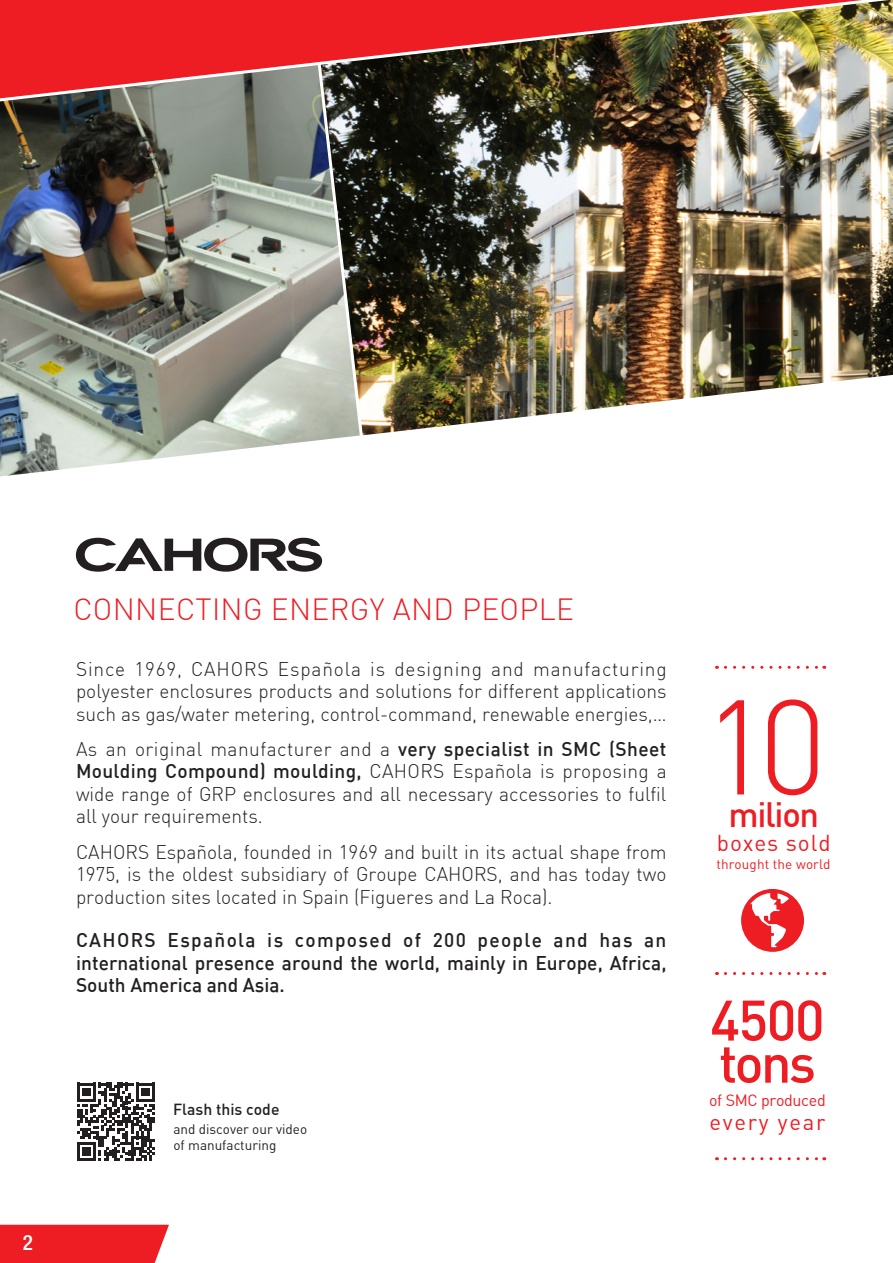
<style>
.page{position:relative;width:893px;height:1263px;background:#fff}
.page>*{position:absolute;margin:0;border:0;box-sizing:border-box;transform-origin:0 0}
._03-Textes{font:132.3px "DINLIGHT Light";color:#ee1d23}
._03-Textes-2{font:500 56.1px "DIN";color:#ee1d23}
._03-Textes-3{font:500 54.15px "DIN";color:#ee1d23}
._03-Textes-4{font:500 34.5px "DIN";letter-spacing:-.04em;color:#ee1d23}
.Normal_e{font:30px "DINLIGHT Light";letter-spacing:.01em;color:#ee1d23}
._03-Textes-5{font:22.5px "DINREGULAR";letter-spacing:.04em;color:#ee1d23}
._03-Textes-6{font:22.05px "DINREGULAR";letter-spacing:.08em;color:#ee1d23}
.t1{font:500 condensed 21px "Helvetica Neue";color:#fff}
.Normal_e-2{font:300 19.5px/22.5px "DIN";color:#231f20;text-align:justify}
.Normal_e-3{font:500 19.5px/22.5px "DIN";letter-spacing:.005em;color:#231f20;text-align:justify}
._03-Textes-7{font:16.05px "DINREGULAR";letter-spacing:-.02em;color:#ee1d23}
.t2{font:15.75px "DINMEDIUM Medium";color:#231f20}
._03-Textes-8{font:13.5px "DINREGULAR";color:#231f20}
._03-Textes-9{font:13.5px "DINREGULAR";letter-spacing:.01em;color:#ee1d23}
.s1{font-weight:500}
</style>
<div class="page">
<div style="left:0;top:1225px;width:169px;height:38px;background:#ee1d23"></div>
<svg style="left:76px;top:538px;width:246px;height:34px"></svg>
<img style="left:366px;top:122px;width:527px;height:313px">
<img style="left:0;top:122px;width:316px;height:354px">
<img style="left:316px;top:122px;width:50px;height:319px">
<img style="left:0;top:0;width:893px;height:122px">
<svg style="left:741px;top:889px;width:63px;height:63px"></svg>
<svg style="left:725px;top:666px;width:100px;height:3px"></svg>
<svg style="left:725px;top:972px;width:100px;height:3px"></svg>
<svg style="left:725px;top:1157px;width:100px;height:3px"></svg>
<svg style="left:77px;top:1083px;width:78px;height:77px"></svg>
<p class="t1" style="left:23px;top:1230px;width:12px">2</p>
<p class="Normal_e" style="left:73px;top:590px;width:502px">CONNECTING ENERGY AND PEOPLE</p>
<p class="Normal_e-2" style="left:76px;top:657px;width:592px">Since 1969, CAHORS Española is designing and manufacturing polyester enclosures products and solutions for different applications such as gas/water metering, control-command, renewable energies,…</p>
<p class="Normal_e-2" style="left:76px;top:737px;width:592px">As an original manufacturer and a <span class="s1">very specialist in SMC (Sheet Moulding Compound) moulding,</span> CAHORS Española is proposing a wide range of GRP enclosures and all necessary accessories to fulfil all your requirements.</p>
<p class="Normal_e-2" style="left:76px;top:840px;width:592px">CAHORS Española, founded in 1969 and built in its actual shape from 1975, is the oldest subsidiary of Groupe CAHORS, and has today two production sites located in Spain (Figueres and La Roca).</p>
<p class="Normal_e-3" style="left:76px;top:928px;width:592px">CAHORS Española is composed of 200 people and has an international presence around the world, mainly in Europe, Africa, South America and Asia.</p>
<p class="t2" style="left:173px;top:1099px;width:108px">Flash this code</p>
<p class="_03-Textes" style="left:703px;top:665px;width:126px">10</p>
<p class="_03-Textes-4" style="left:729px;top:793px;width:92px">milion</p>
<p class="_03-Textes-5" style="left:717px;top:829px;width:115px">boxes sold</p>
<p class="_03-Textes-9" style="left:716px;top:856px;width:116px">throught the world</p>
<p class="_03-Textes-2" style="left:710px;top:984px;width:116px">4500</p>
<p class="_03-Textes-3" style="left:719px;top:1028px;width:98px">tons</p>
<p class="_03-Textes-7" style="left:709px;top:1090px;width:118px">of SMC produced</p>
<p class="_03-Textes-8" style="left:173px;top:1121px;width:135px">and discover our video</p>
<p class="_03-Textes-6" style="left:709px;top:1108px;width:118px">every year</p>
<p class="_03-Textes-8" style="left:173px;top:1137px;width:104px">of manufacturing</p>
</div>
